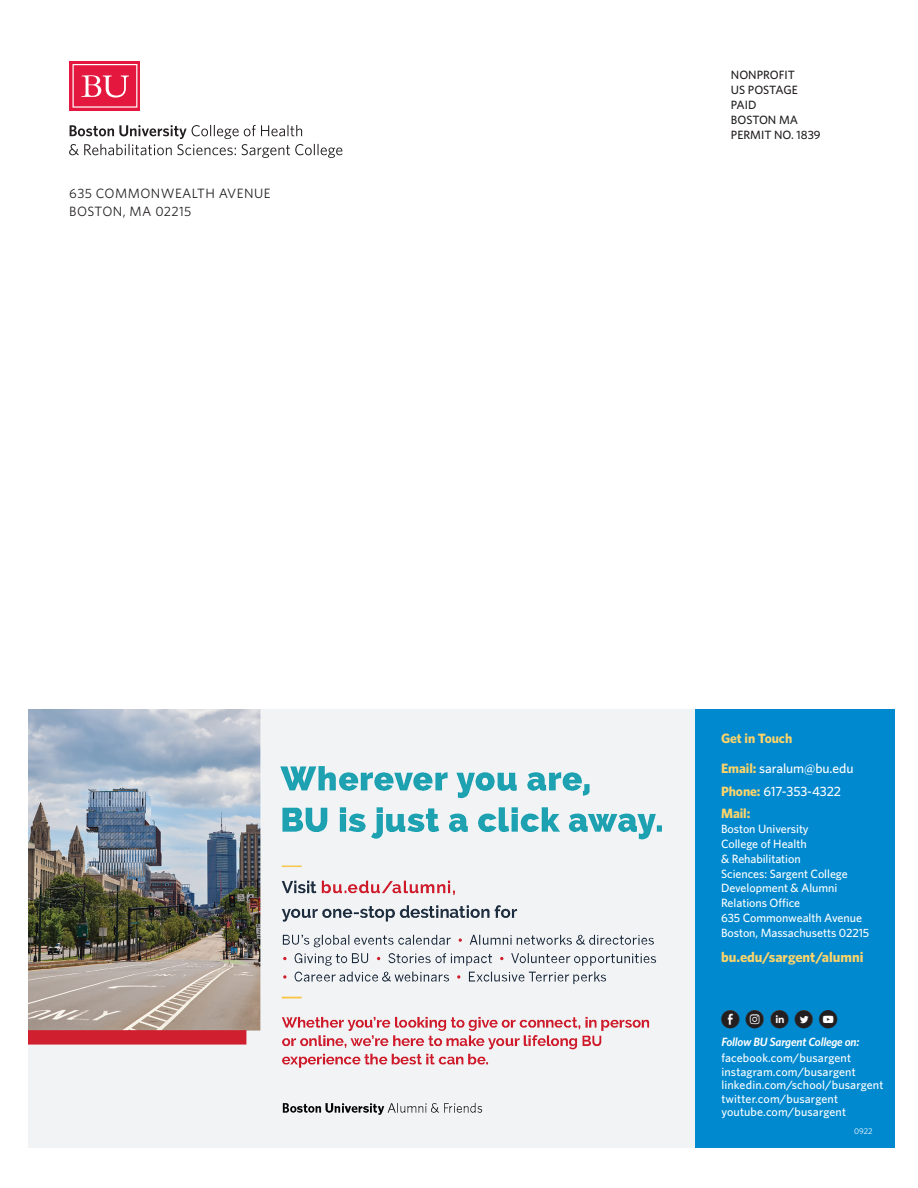
<style>
.page{position:relative;width:918px;height:1188px;background:#fff}
.page>*{position:absolute;margin:0;border:0;box-sizing:border-box;transform-origin:0 0}
.FEAT_3_dek{font:18px "Social Media Circled";color:#231f20}
.t1{font:700 14.25px "Whitney";color:#fed469}
.FEAT_1_body_text{font:500 13.5px "Whitney";letter-spacing:-.005em;color:#fff}
.FEAT_3_dek-2{font:13.5px "Whitney";letter-spacing:.03em;color:#231f20}
.FEAT_1_body_text-2{font:700 13.5px "Whitney";letter-spacing:-.005em;color:#fed469}
.FEAT_1_body_text-3{font:500 12px/14.9px "Whitney";letter-spacing:-.005em;color:#fff}
.t2{font:500 12px/15px "Whitney";color:#231f20}
.t3{font:italic 600 12px "Whitney";letter-spacing:-.02em;color:#fff}
.t4{font:8.25px "Whitney";color:#fff}
.s1{font-weight:700;color:#fed469}
</style>
<div class="page">
<svg style="left:70px;top:61px;width:70px;height:50px"></svg>
<svg style="left:73px;top:64px;width:64px;height:44px;background:#e84261"></svg>
<svg style="left:69px;top:125px;width:273px;height:33px"></svg>
<img style="left:28px;top:709px;width:668px;height:439px">
<div style="left:696px;top:709px;width:199px;height:439px;background:#0089cf"></div>
<div style="left:822px;top:1012px;width:13px;height:15px;background:#fff;border-radius:50%"></div>
<div style="left:722px;top:1010px;width:17px;height:18px;background:#fff;border-radius:50%"></div>
<div style="left:746px;top:1010px;width:17px;height:18px;background:#fff;border-radius:50%"></div>
<div style="left:771px;top:1010px;width:17px;height:18px;background:#fff;border-radius:50%"></div>
<div style="left:795px;top:1010px;width:17px;height:18px;background:#fff;border-radius:50%"></div>
<p class="FEAT_3_dek-2" style="left:69px;top:184px;width:203px">635 COMMONWEALTH AVENUE</p>
<p class="FEAT_3_dek-2" style="left:69px;top:202px;width:124px">BOSTON, MA 02215</p>
<p class="t2" style="left:731px;top:67px;width:91px">NONPROFIT<br>US POSTAGE<br>PAID<br>BOSTON MA<br>PERMIT NO. 1839</p>
<p class="FEAT_1_body_text-2" style="left:721px;top:730px;width:73px">Get in Touch</p>
<p class="FEAT_1_body_text" style="left:721px;top:760px;width:134px"><span class="s1">Email:</span> saralum@bu.edu</p>
<p class="FEAT_1_body_text" style="left:721px;top:782px;width:121px"><span class="s1">Phone:</span> 617-353-4322</p>
<p class="FEAT_1_body_text-2" style="left:721px;top:804px;width:31px">Mail:</p>
<p class="FEAT_1_body_text-3" style="left:721px;top:821px;width:150px">Boston University<br>College of Health<br>&amp; Rehabilitation<br>Sciences: Sargent College<br>Development &amp; Alumni<br>Relations Office<br>635 Commonwealth Avenue<br>Boston, Massachusetts 02215</p>
<p class="t1" style="left:721px;top:947px;width:144px">bu.edu/sargent/alumni</p>
<p class="FEAT_3_dek" style="left:721px;top:1010px;width:118px">E Q C D M</p>
<p class="t3" style="left:721px;top:1034px;width:139px">Follow BU Sargent College on:</p>
<p class="FEAT_1_body_text-3" style="left:721px;top:1050px;width:131px">facebook.com/busargent</p>
<p class="FEAT_1_body_text-3" style="left:721px;top:1064px;width:136px">instagram.com/busargent</p>
<p class="FEAT_1_body_text-3" style="left:721px;top:1077px;width:163px">linkedin.com/school/busargent</p>
<p class="FEAT_1_body_text-3" style="left:721px;top:1091px;width:118px">twitter.com/busargent</p>
<p class="FEAT_1_body_text-3" style="left:721px;top:1104px;width:126px">youtube.com/busargent</p>
<p class="t4" style="left:854px;top:1125px;width:20px">0922</p>
</div>
